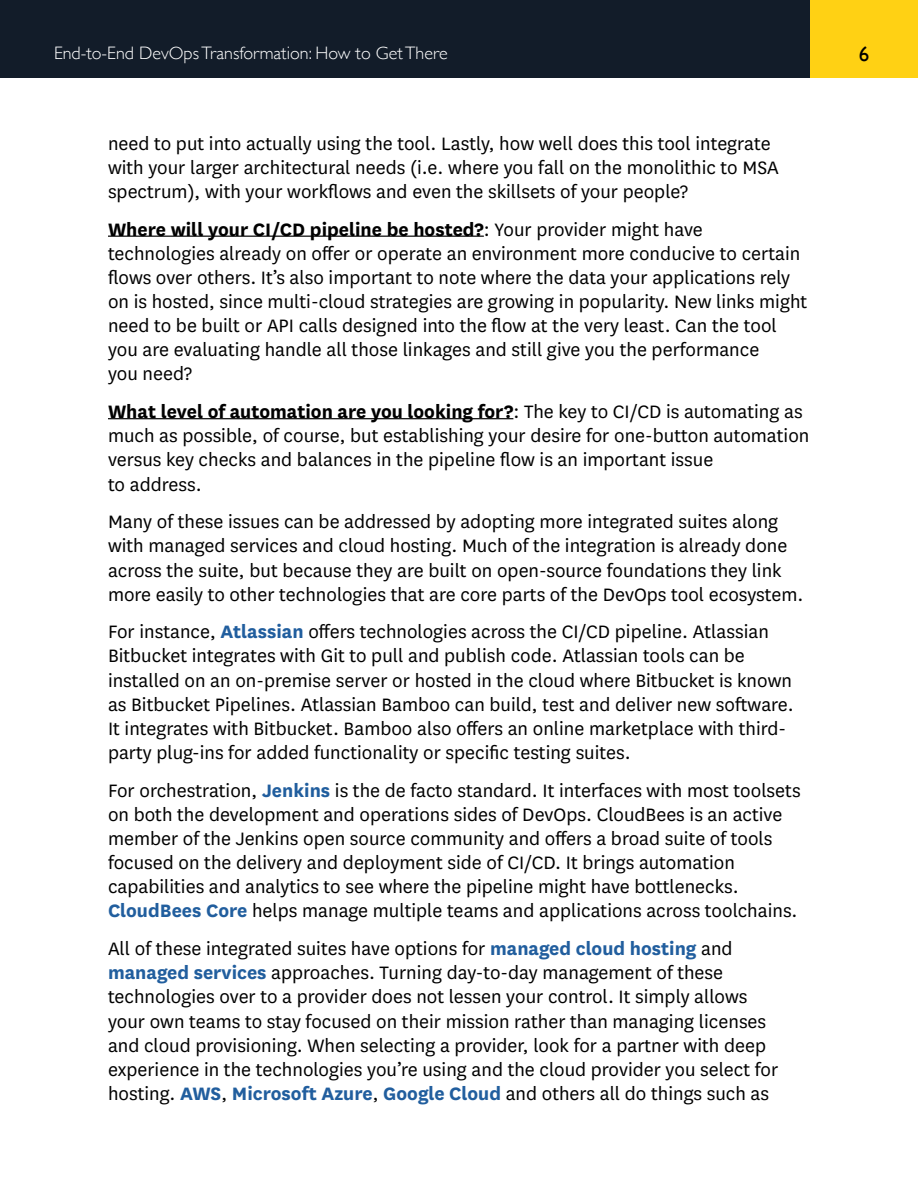
<style>
.page{position:relative;width:918px;height:1188px;background:#fff}
.page>*{position:absolute;margin:0;border:0;box-sizing:border-box;transform-origin:0 0}
.t1{font:21px/24.2px "National";color:#000}
.t2{font:21px "Gill Sans";color:#000}
.t3{font:300 18px "Gill Sans";color:#fff}
.s1{font-weight:700}
.s2{font-weight:700;color:#215e9e}
</style>
<div class="page">
<div style="left:810px;top:0;width:108px;height:78px;background:#ffd114"></div>
<div style="left:0;top:0;width:810px;height:78px;background:#121c29"></div>
<hr style="left:917px;top:0;width:1px;height:78px;background:#121c29">
<hr style="left:108px;top:236px;width:376px;height:1px;background:#000">
<hr style="left:108px;top:418px;width:405px;height:1px;background:#000">
<p class="t3" style="left:54px;top:39px;width:395px">End-to-End DevOps Transformation: How to Get There</p>
<p class="t2" style="left:859px;top:42px;width:12px">6</p>
<p class="t1" style="left:108px;top:130px;width:672px">need to put into actually using the tool. Lastly, how well does this tool integrate with your larger architectural needs (i.e. where you fall on the monolithic to MSA spectrum), with your workflows and even the skillsets of your people?</p>
<p class="t1" style="left:108px;top:216px;width:701px"><span class="s1">Where will your CI/CD pipeline be hosted?</span>: Your provider might have technologies already on offer or operate an environment more conducive to certain flows over others. It’s also important to note where the data your applications rely on is hosted, since multi-cloud strategies are growing in popularity. New links might need to be built or API calls designed into the flow at the very least. Can the tool you are evaluating handle all those linkages and still give you the performance<br>you need?</p>
<p class="t1" style="left:108px;top:399px;width:703px"><span class="s1">What level of automation are you looking for?</span>: The key to CI/CD is automating as much as possible, of course, but establishing your desire for one-button automation versus key checks and balances in the pipeline flow is an important issue<br>to address.</p>
<p class="t1" style="left:108px;top:509px;width:697px">Many of these issues can be addressed by adopting more integrated suites along with managed services and cloud hosting. Much of the integration is already done across the suite, but because they are built on open-source foundations they link more easily to other technologies that are core parts of the DevOps tool ecosystem.</p>
<p class="t1" style="left:108px;top:619px;width:687px">For instance, <span class="s2">Atlassian</span> offers technologies across the CI/CD pipeline. Atlassian Bitbucket integrates with Git to pull and publish code. Atlassian tools can be installed on an on-premise server or hosted in the cloud where Bitbucket is known as Bitbucket Pipelines. Atlassian Bamboo can build, test and deliver new software.<br>It integrates with Bitbucket. Bamboo also offers an online marketplace with third&shy;party plug-ins for added functionality or specific testing suites.</p>
<p class="t1" style="left:108px;top:777px;width:694px">For orchestration, <span class="s2">Jenkins</span> is the de facto standard. It interfaces with most toolsets on both the development and operations sides of DevOps. CloudBees is an active member of the Jenkins open source community and offers a broad suite of tools focused on the delivery and deployment side of CI/CD. It brings automation capabilities and analytics to see where the pipeline might have bottlenecks.<br><span class="s2">CloudBees Core</span> helps manage multiple teams and applications across toolchains.</p>
<p class="t1" style="left:108px;top:936px;width:672px">All of these integrated suites have options for <span class="s2">managed cloud hosting</span> and <span class="s2">managed services</span> approaches. Turning day-to-day management of these technologies over to a provider does not lessen your control. It simply allows your own teams to stay focused on their mission rather than managing licenses and cloud provisioning. When selecting a provider, look for a partner with deep experience in the technologies you’re using and the cloud provider you select for hosting. <span class="s2">AWS</span>, <span class="s2">Microsoft Azure</span>, <span class="s2">Google Cloud</span> and others all do things such as</p>
</div>
